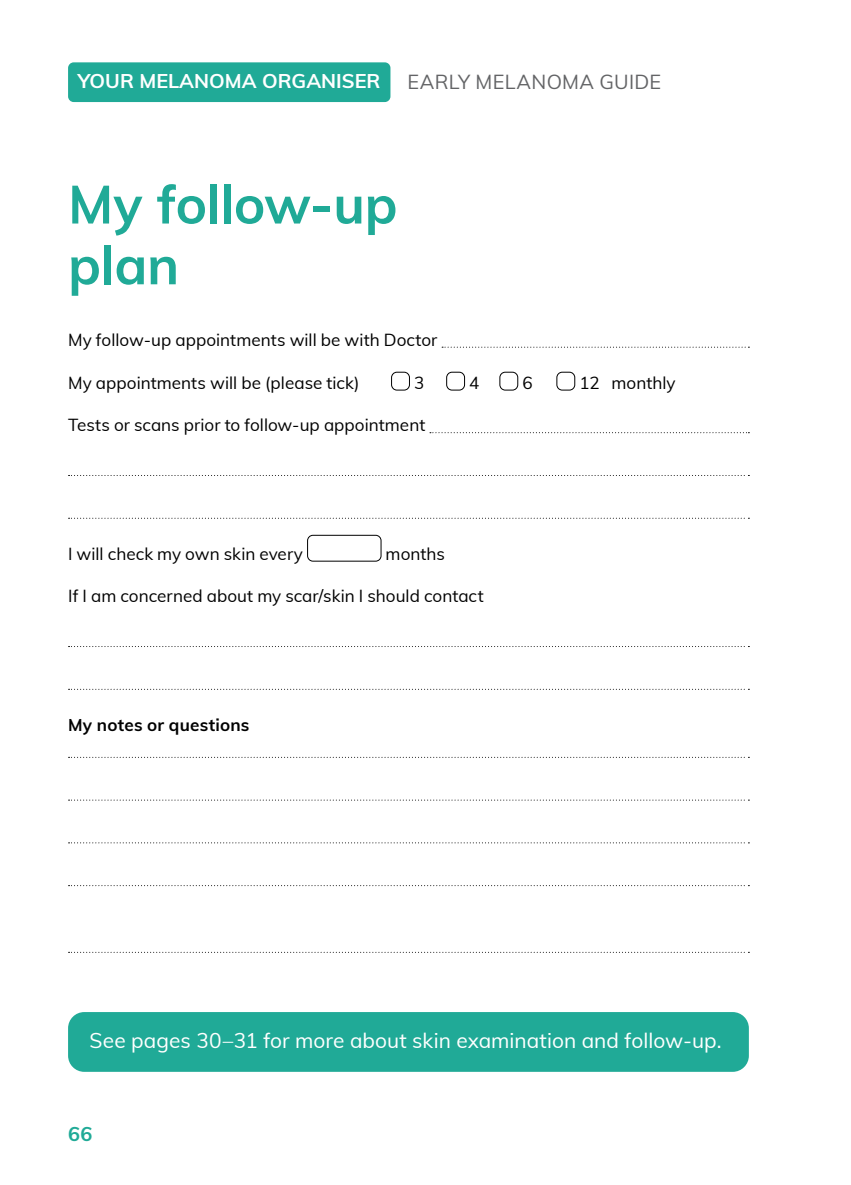
<style>
.page{position:relative;width:851px;height:1185px;background:#fff}
.page>*{position:absolute;margin:0;border:0;box-sizing:border-box;transform-origin:0 0}
.Heading_1___TEAL{font:700 53.2px/60.8px "Muli";letter-spacing:-.005em;color:#20aa97}
.Body___WHITE{font:20.8px "Muli";color:#fff}
.t1{font:700 19.8px "Muli";color:#fff}
.t2{font:19.8px "Muli";letter-spacing:.015em;color:#636466}
.t3{font:700 19.8px "Muli";color:#20aa97}
.Form_Text{font:17px "Muli";color:#000}
.Heading_4_-_Black{font:700 17px "Muli";letter-spacing:.01em;color:#000}
</style>
<div class="page">
<svg style="left:442px;top:347px;width:307px;height:1px"></svg>
<svg style="left:430px;top:432px;width:319px;height:1px"></svg>
<svg style="left:69px;top:475px;width:680px;height:1px"></svg>
<svg style="left:69px;top:518px;width:680px;height:1px"></svg>
<svg style="left:69px;top:646px;width:680px;height:1px"></svg>
<svg style="left:69px;top:689px;width:680px;height:1px"></svg>
<svg style="left:69px;top:757px;width:680px;height:1px"></svg>
<svg style="left:69px;top:800px;width:680px;height:1px"></svg>
<svg style="left:69px;top:842px;width:680px;height:1px"></svg>
<svg style="left:69px;top:885px;width:680px;height:1px"></svg>
<svg style="left:69px;top:952px;width:680px;height:1px"></svg>
<div style="left:391px;top:372px;width:19px;height:19px;border:1px solid #000;border-radius:5px"></div>
<div style="left:446px;top:372px;width:19px;height:19px;border:1px solid #000;border-radius:5px"></div>
<div style="left:499px;top:372px;width:19px;height:19px;border:1px solid #000;border-radius:5px"></div>
<div style="left:556px;top:372px;width:19px;height:19px;border:1px solid #000;border-radius:5px"></div>
<div style="left:307px;top:535px;width:74px;height:27px;border:1px solid #000;border-radius:5px"></div>
<div style="left:68px;top:1012px;width:680px;height:60px;background:#20aa97;border-radius:16px"></div>
<div style="left:68px;top:62px;width:322px;height:40px;background:#20aa97;border-radius:6px"></div>
<p class="t1" style="left:78px;top:67px;width:304px">YOUR MELANOMA ORGANISER</p>
<p class="t2" style="left:407px;top:67px;width:255px">EARLY MELANOMA GUIDE</p>
<p class="Heading_1___TEAL" style="left:68px;top:171px;width:331px">My follow-up plan</p>
<p class="Form_Text" style="left:68px;top:327px;width:371px">My follow-up appointments will be with Doctor</p>
<p class="Form_Text" style="left:68px;top:370px;width:293px">My appointments will be (please tick)</p>
<p class="Form_Text" style="left:414px;top:370px;width:12px">3</p>
<p class="Form_Text" style="left:469px;top:370px;width:12px">4</p>
<p class="Form_Text" style="left:522px;top:370px;width:12px">6</p>
<p class="Form_Text" style="left:579px;top:370px;width:98px">12 monthly</p>
<p class="Form_Text" style="left:68px;top:413px;width:359px">Tests or scans prior to follow-up appointment</p>
<p class="Form_Text" style="left:68px;top:541px;width:236px">I will check my own skin every</p>
<p class="Form_Text" style="left:385px;top:541px;width:61px">months</p>
<p class="Form_Text" style="left:68px;top:584px;width:417px">If I am concerned about my scar/skin I should contact</p>
<p class="Heading_4_-_Black" style="left:68px;top:712px;width:183px">My notes or questions</p>
<p class="Body___WHITE" style="left:90px;top:1026px;width:633px">See pages 30–31 for more about skin examination and follow-up.</p>
<p class="t3" style="left:68px;top:1120px;width:26px">66</p>
</div>
